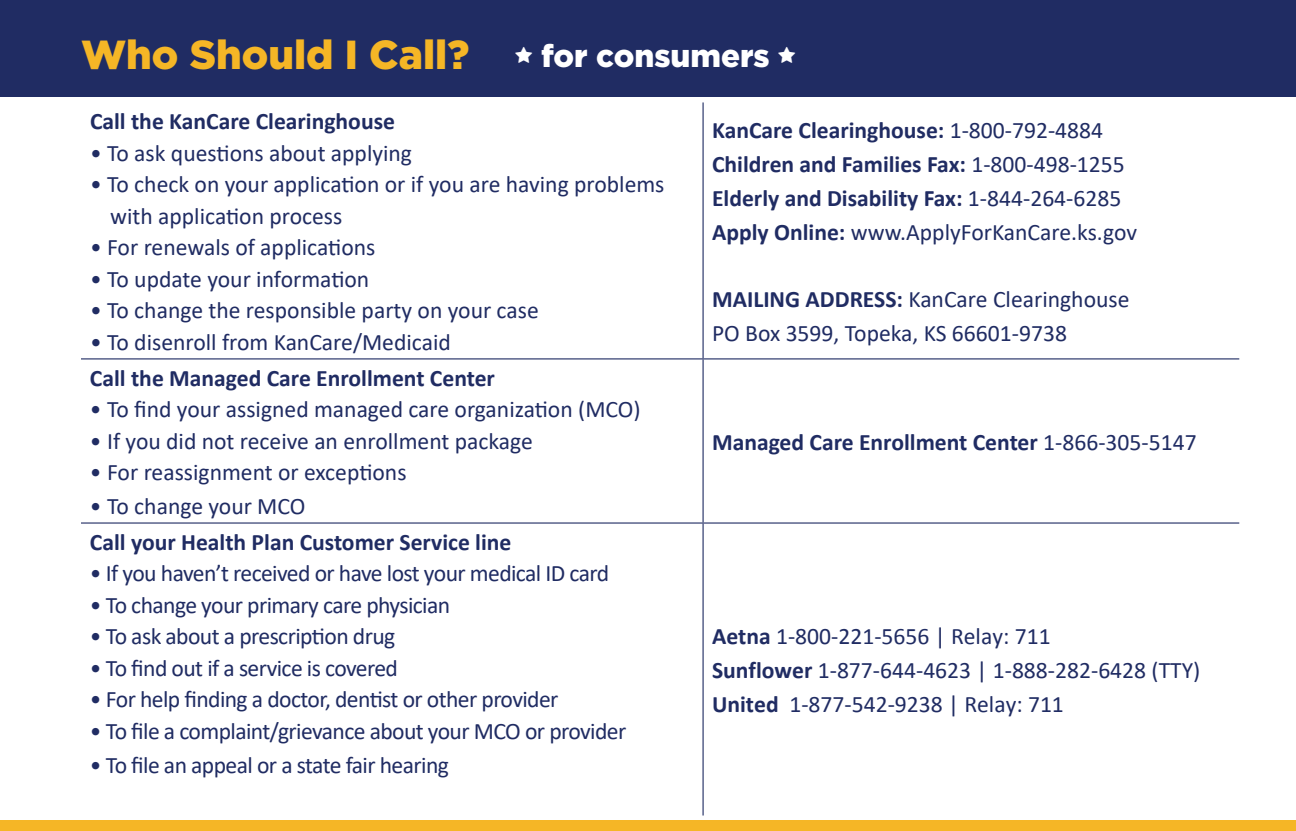
<style>
.page{position:relative;width:1296px;height:831px;background:#fff}
.page>*{position:absolute;margin:0;border:0;box-sizing:border-box;transform-origin:0 0}
.t1{font:900 40.5px "Gotham";color:#f5b626}
.t2{font:900 31.5px "Gotham";color:#fff}
.t3{font:23.62px/33.8px "Calibri";color:#202c63}
.t4{font:700 23.62px/33.8px "Calibri";color:#202c63}
.t5{font:23.62px "Calibri";letter-spacing:-.025em;color:#202c63}
.s1{font-weight:400}
.s2{font-weight:700}
</style>
<div class="page">
<div style="left:0;top:0;width:1296px;height:96px;background:#202c63"></div>
<hr style="left:703px;top:102px;width:1px;height:256px;background:#202c63">
<hr style="left:81px;top:358px;width:622px;height:1px;background:#202c63">
<hr style="left:703px;top:358px;width:536px;height:1px;background:#202c63">
<hr style="left:703px;top:359px;width:1px;height:163px;background:#202c63">
<hr style="left:81px;top:522px;width:622px;height:1px;background:#202c63">
<hr style="left:703px;top:522px;width:536px;height:1px;background:#202c63">
<hr style="left:703px;top:523px;width:1px;height:292px;background:#202c63">
<div style="left:0;top:820px;width:1296px;height:10px;background:#f5b626"></div>
<h1 class="t1" style="left:81px;top:31px;width:390px">Who Should I Call?</h1>
<h2 class="t2" style="left:541px;top:38px;width:230px">for consumers</h2>
<p class="t4" style="left:90px;top:104px;width:307px">Call the KanCare Clearinghouse</p>
<p class="t3" style="left:90px;top:135px;width:324px">• To ask questions about applying</p>
<p class="t3" style="left:110px;top:168px;width:556px;line-height:31.5px;text-indent:-20px">• To check on your application or if you are having problems with application process</p>
<p class="t3" style="left:90px;top:230px;width:287px">• For renewals of applications</p>
<p class="t3" style="left:90px;top:261px;width:281px">• To update your information</p>
<p class="t3" style="left:90px;top:293px;width:450px">• To change the responsible party on your case</p>
<p class="t3" style="left:90px;top:324px;width:362px">• To disenroll from KanCare/Medicaid</p>
<p class="t4" style="left:90px;top:360px;width:407px">Call the Managed Care Enrollment Center</p>
<p class="t3" style="left:90px;top:391px;width:552px">• To find your assigned managed care organization (MCO)</p>
<p class="t3" style="left:90px;top:423px;width:444px">• If you did not receive an enrollment package</p>
<p class="t3" style="left:90px;top:454px;width:318px">• For reassignment or exceptions</p>
<p class="t3" style="left:90px;top:488px;width:217px">• To change your MCO</p>
<p class="t4" style="left:90px;top:524px;width:423px">Call your Health Plan Customer Service line</p>
<p class="t5" style="left:90px;top:557px;width:521px">• If you haven’t received or have lost your medical ID card</p>
<p class="t5" style="left:90px;top:588px;width:362px">• To change your primary care physician</p>
<p class="t5" style="left:90px;top:620px;width:307px">• To ask about a prescription drug</p>
<p class="t5" style="left:90px;top:651px;width:310px">• To find out if a service is covered</p>
<p class="t5" style="left:90px;top:682px;width:470px">• For help finding a doctor, dentist or other provider</p>
<p class="t5" style="left:90px;top:714px;width:538px">• To file a complaint/grievance about your MCO or provider</p>
<p class="t5" style="left:90px;top:748px;width:360px">• To file an appeal or a state fair hearing</p>
<p class="t4" style="left:712px;top:113px;width:427px">KanCare Clearinghouse: <span class="s1">1-800-792-4884<br></span>Children and Families Fax: <span class="s1">1-800-498-1255<br></span>Elderly and Disability Fax: <span class="s1">1-844-264-6285<br></span>Apply Online: <span class="s1">www.ApplyForKanCare.ks.gov</span></p>
<p class="t3" style="left:712px;top:282px;width:419px"><span class="s2">MAILING ADDRESS:</span> KanCare Clearinghouse<br>PO Box 3599, Topeka, KS 66601-9738</p>
<p class="t4" style="left:712px;top:424px;width:486px">Managed Care Enrollment Center <span class="s1">1-866-305-5147</span></p>
<p class="t3" style="left:712px;top:618px;width:490px"><span class="s2">Aetna</span> 1-800-221-5656 | Relay: 711<br><span class="s2">Sunflower</span> 1-877-644-4623 | 1-888-282-6428 (TTY)<br><span class="s2">United</span> 1-877-542-9238 | Relay: 711</p>
</div>
